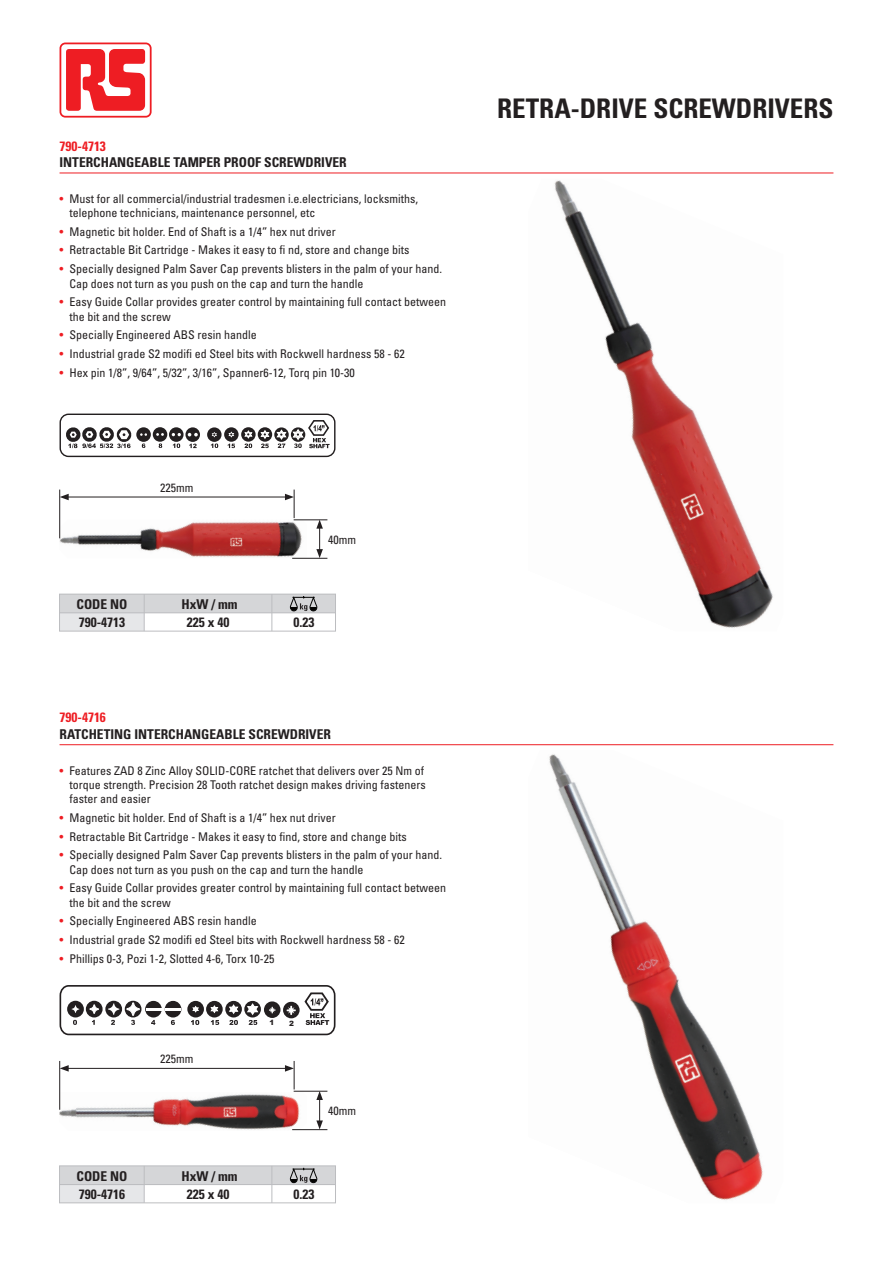
<style>
.page{position:relative;width:893px;height:1263px;background:#fff}
.page>*{position:absolute;margin:0;border:0;box-sizing:border-box;transform-origin:0 0}
.t1{font:700 condensed 27px "Univers";color:#231f20}
.t2{font:700 condensed 13.5px "Univers";color:#231f20}
.t3{font:700 condensed 13.5px "Univers";color:#ee1d23}
.t4{font:condensed 12px/14.4px "Univers";color:#231f20}
.t5{font:900 7.35px "Arial";color:#231f20}
.t6{font:900 7.2px "Arial";color:#231f20}
.s1{color:#ee1d23}
</style>
<div class="page">
<div style="left:60px;top:43px;width:92px;height:75px;background:#ee1d23;border-radius:6px"></div>
<div style="left:61px;top:44px;width:89px;height:72px;background:#fff;border-radius:4px"></div>
<svg style="left:66px;top:49px;width:79px;height:62px"></svg>
<hr style="left:60px;top:173px;width:773px;height:1px;background:#ee1d23">
<hr style="left:60px;top:744px;width:773px;height:1px;background:#ee1d23">
<div style="left:60px;top:594px;width:275px;height:19px;background:#d5d6d8"></div>
<div style="left:60px;top:1166px;width:275px;height:18px;background:#d5d6d8"></div>
<div style="left:60px;top:613px;width:84px;height:18px;background:#e6e7e9"></div>
<div style="left:60px;top:1184px;width:84px;height:18px;background:#e6e7e9"></div>
<hr style="left:144px;top:594px;width:1px;height:37px;background:#bcbdc0">
<hr style="left:271px;top:594px;width:1px;height:37px;background:#bcbdc0">
<hr style="left:59px;top:612px;width:276px;height:1px;background:#bcbdc0">
<div style="left:59px;top:594px;width:277px;height:37px;border:1px solid #bcbdc0"></div>
<hr style="left:144px;top:1166px;width:1px;height:37px;background:#bcbdc0">
<hr style="left:271px;top:1166px;width:1px;height:37px;background:#bcbdc0">
<hr style="left:59px;top:1184px;width:276px;height:1px;background:#bcbdc0">
<div style="left:59px;top:1165px;width:277px;height:38px;border:1px solid #bcbdc0"></div>
<svg style="left:290px;top:596px;width:27px;height:15px"></svg>
<svg style="left:290px;top:1168px;width:27px;height:15px"></svg>
<img style="left:549px;top:754px;width:214px;height:446px">
<img style="left:554px;top:180px;width:219px;height:448px">
<img style="left:59px;top:1092px;width:248px;height:39px">
<img style="left:59px;top:520px;width:248px;height:38px">
<div style="left:60px;top:414px;width:275px;height:43px;border:1px solid #231f20;border-radius:8px"></div>
<div style="left:136px;top:427px;width:15px;height:15px;background:#231f20;border-radius:50%"></div>
<svg style="left:241px;top:427px;width:15px;height:15px"></svg>
<div style="left:207px;top:427px;width:15px;height:15px;background:#231f20;border-radius:50%"></div>
<svg style="left:212px;top:432px;width:5px;height:5px"></svg>
<svg style="left:140px;top:433px;width:7px;height:3px"></svg>
<svg style="left:169px;top:427px;width:15px;height:15px"></svg>
<svg style="left:172px;top:433px;width:9px;height:3px"></svg>
<svg style="left:244px;top:429px;width:9px;height:19px"></svg>
<svg style="left:211px;top:443px;width:7px;height:5px"></svg>
<svg style="left:173px;top:443px;width:7px;height:5px"></svg>
<svg style="left:142px;top:443px;width:3px;height:5px"></svg>
<div style="left:153px;top:427px;width:14px;height:15px;background:#231f20;border-radius:50%"></div>
<div style="left:224px;top:427px;width:15px;height:15px;background:#231f20;border-radius:50%"></div>
<svg style="left:228px;top:431px;width:6px;height:7px"></svg>
<svg style="left:156px;top:433px;width:8px;height:3px"></svg>
<svg style="left:185px;top:427px;width:15px;height:15px"></svg>
<svg style="left:188px;top:433px;width:10px;height:3px"></svg>
<svg style="left:259px;top:420px;width:71px;height:28px"></svg>
<svg style="left:228px;top:444px;width:7px;height:4px"></svg>
<svg style="left:189px;top:444px;width:8px;height:4px"></svg>
<svg style="left:66px;top:427px;width:66px;height:21px"></svg>
<svg style="left:159px;top:443px;width:3px;height:5px"></svg>
<svg style="left:60px;top:985px;width:275px;height:50px"></svg>
<hr style="left:165px;top:1008px;width:16px;height:3px;background:#fff">
<hr style="left:59px;top:490px;width:1px;height:48px;background:#231f20">
<hr style="left:66px;top:497px;width:221px;height:1px;background:#231f20">
<svg style="left:60px;top:494px;width:9px;height:6px"></svg>
<svg style="left:285px;top:490px;width:10px;height:28px"></svg>
<hr style="left:292px;top:558px;width:35px;height:1px;background:#231f20">
<hr style="left:294px;top:520px;width:33px;height:1px;background:#231f20">
<svg style="left:316px;top:520px;width:7px;height:38px"></svg>
<hr style="left:59px;top:1061px;width:1px;height:49px;background:#231f20">
<hr style="left:66px;top:1068px;width:221px;height:1px;background:#231f20">
<svg style="left:60px;top:1065px;width:9px;height:7px"></svg>
<svg style="left:285px;top:1061px;width:10px;height:28px"></svg>
<hr style="left:292px;top:1129px;width:35px;height:1px;background:#231f20">
<hr style="left:294px;top:1091px;width:33px;height:1px;background:#231f20">
<svg style="left:316px;top:1091px;width:7px;height:38px"></svg>
<p class="t3" style="left:60px;top:138px;width:48px">790-4713</p>
<p class="t2" style="left:60px;top:154px;width:289px">INTERCHANGEABLE TAMPER PROOF SCREWDRIVER</p>
<p class="t4" style="left:70px;top:191px;width:350px;text-indent:-10px"><span class="s1">•</span> Must for all commercial/industrial tradesmen i.e.electricians, locksmiths, telephone technicians, maintenance personnel, etc</p>
<p class="t4" style="left:60px;top:224px;width:278px"><span class="s1">•</span> Magnetic bit holder. End of Shaft is a 1/4” hex nut driver</p>
<p class="t4" style="left:60px;top:243px;width:351px"><span class="s1">•</span> Retractable Bit Cartridge - Makes it easy to fi nd, store and change bits</p>
<p class="t4" style="left:70px;top:261px;width:374px;text-indent:-10px"><span class="s1">•</span> Specially designed Palm Saver Cap prevents blisters in the palm of your hand.<br>Cap does not turn as you push on the cap and turn the handle</p>
<p class="t4" style="left:70px;top:295px;width:378px;text-indent:-10px"><span class="s1">•</span> Easy Guide Collar provides greater control by maintaining full contact between the bit and the screw</p>
<p class="t4" style="left:60px;top:328px;width:199px"><span class="s1">•</span> Specially Engineered ABS resin handle</p>
<p class="t4" style="left:60px;top:346px;width:347px"><span class="s1">•</span> Industrial grade S2 modifi ed Steel bits with Rockwell hardness 58 - 62</p>
<p class="t4" style="left:60px;top:365px;width:297px"><span class="s1">•</span> Hex pin 1/8”, 9/64”, 5/32”, 3/16”, Spanner6-12, Torq pin 10-30</p>
<p class="t4" style="left:160px;top:480px;width:35px">225mm</p>
<p class="t4" style="left:328px;top:532px;width:29px">40mm</p>
<p class="t2" style="left:77px;top:596px;width:53px">CODE NO</p>
<p class="t2" style="left:181px;top:596px;width:58px">HxW / mm</p>
<p class="t2" style="left:79px;top:614px;width:48px">790-4713</p>
<p class="t2" style="left:187px;top:614px;width:44px">225 x 40</p>
<p class="t2" style="left:294px;top:614px;width:22px">0.23</p>
<p class="t3" style="left:60px;top:709px;width:48px">790-4716</p>
<p class="t2" style="left:60px;top:726px;width:273px">RATCHETING INTERCHANGEABLE SCREWDRIVER</p>
<p class="t4" style="left:70px;top:763px;width:358px;text-indent:-10px"><span class="s1">•</span> Features ZAD 8 Zinc Alloy SOLID-CORE ratchet that delivers over 25 Nm of torque strength. Precision 28 Tooth ratchet design makes driving fasteners faster and easier</p>
<p class="t4" style="left:60px;top:810px;width:278px"><span class="s1">•</span> Magnetic bit holder. End of Shaft is a 1/4” hex nut driver</p>
<p class="t4" style="left:60px;top:829px;width:349px"><span class="s1">•</span> Retractable Bit Cartridge - Makes it easy to find, store and change bits</p>
<p class="t4" style="left:70px;top:848px;width:374px;text-indent:-10px"><span class="s1">•</span> Specially designed Palm Saver Cap prevents blisters in the palm of your hand.<br>Cap does not turn as you push on the cap and turn the handle</p>
<p class="t4" style="left:70px;top:881px;width:378px;text-indent:-10px"><span class="s1">•</span> Easy Guide Collar provides greater control by maintaining full contact between the bit and the screw</p>
<p class="t4" style="left:60px;top:914px;width:199px"><span class="s1">•</span> Specially Engineered ABS resin handle</p>
<p class="t4" style="left:60px;top:932px;width:347px"><span class="s1">•</span> Industrial grade S2 modifi ed Steel bits with Rockwell hardness 58 - 62</p>
<p class="t4" style="left:60px;top:951px;width:216px"><span class="s1">•</span> Phillips 0-3, Pozi 1-2, Slotted 4-6, Torx 10-25</p>
<p class="t4" style="left:160px;top:1052px;width:35px">225mm</p>
<p class="t6" style="left:270px;top:1017px;width:6px">1</p>
<p class="t5" style="left:289px;top:1018px;width:6px">2</p>
<p class="t4" style="left:328px;top:1103px;width:29px">40mm</p>
<p class="t2" style="left:77px;top:1167px;width:53px">CODE NO</p>
<p class="t2" style="left:181px;top:1167px;width:58px">HxW / mm</p>
<p class="t2" style="left:79px;top:1186px;width:48px">790-4716</p>
<p class="t2" style="left:187px;top:1186px;width:44px">225 x 40</p>
<p class="t2" style="left:294px;top:1186px;width:22px">0.23</p>
<p class="t1" style="left:497px;top:91px;width:338px">RETRA-DRIVE SCREWDRIVERS</p>
</div>
